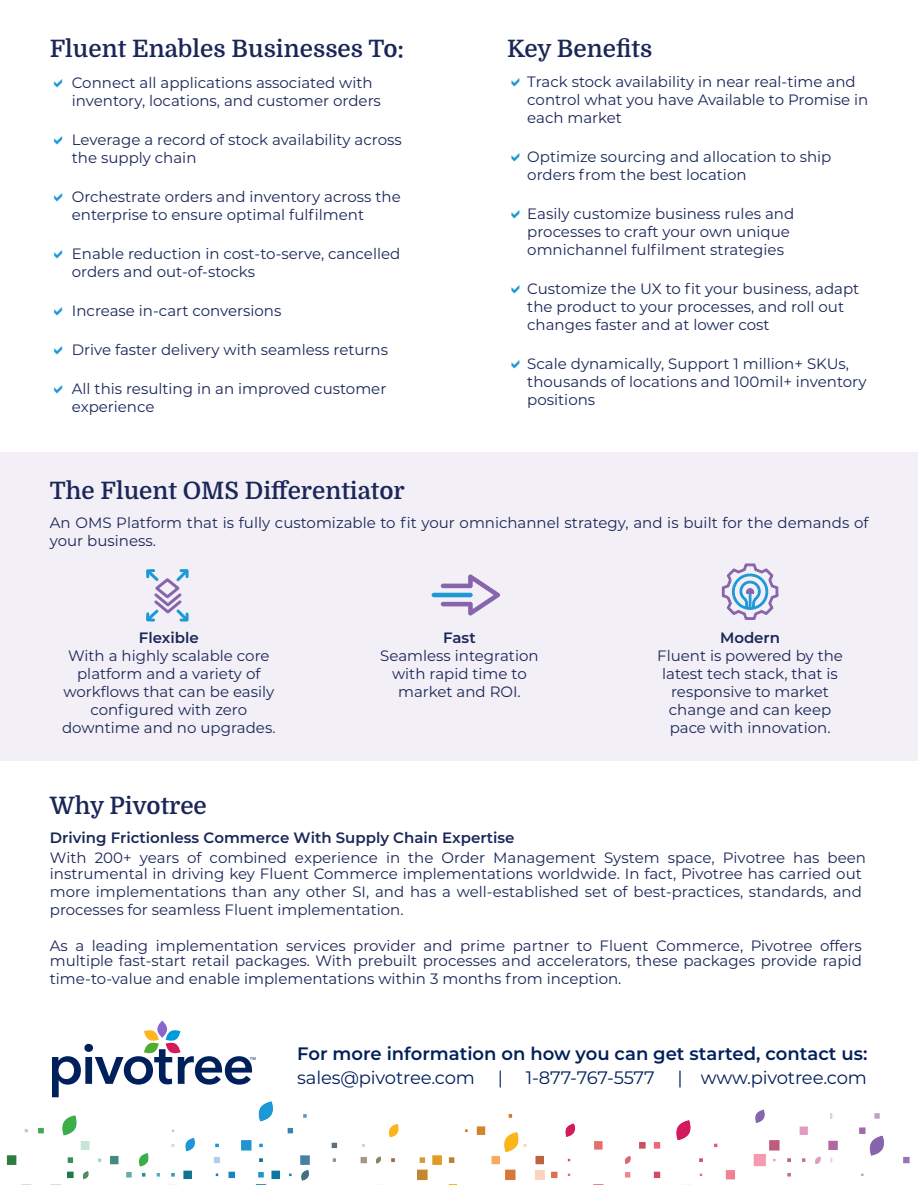
<style>
.page{position:relative;width:918px;height:1188px;background:#fff}
.page>*{position:absolute;margin:0;border:0;box-sizing:border-box;transform-origin:0 0}
.t1{font:600 24px "Domine";color:#1a2658}
.t2{font:600 18px "Montserrat";color:#00205b}
.t3{font:18px "Montserrat";letter-spacing:-.01em;color:#00205b}
.t4{font:15px/18px "Montserrat";color:#1a2658}
.t5{font:600 15px "Montserrat";color:#1a2658}
.t6{font:4.05px "Arial";color:#00205b}
</style>
<div class="page">
<div style="left:0;top:452px;width:918px;height:308px;background:#f3eff6"></div>
<img style="left:6px;top:1097px;width:904px;height:84px">
<svg style="left:157px;top:1021px;width:10px;height:17px"></svg>
<svg style="left:52px;top:1029px;width:200px;height:68px"></svg>
<div style="left:446px;top:1179px;width:13px;height:5px;background:#fff"></div>
<svg style="left:441px;top:574px;width:59px;height:42px"></svg>
<hr style="left:432px;top:593px;width:41px;height:4px;background:#1b99d6;border-radius:2px">
<svg style="left:146px;top:569px;width:43px;height:53px"></svg>
<svg style="left:721px;top:563px;width:58px;height:57px"></svg>
<h1 class="t1" style="left:50px;top:35px;width:356px">Fluent Enables Businesses To:</h1>
<p class="t4" style="left:72px;top:73px;width:311px">Connect all applications associated with inventory, locations, and customer orders</p>
<p class="t4" style="left:72px;top:130px;width:332px">Leverage a record of stock availability across the supply chain</p>
<p class="t4" style="left:72px;top:187px;width:330px">Orchestrate orders and inventory across the enterprise to ensure optimal fulfilment</p>
<p class="t4" style="left:72px;top:244px;width:330px">Enable reduction in cost-to-serve, cancelled orders and out-of-stocks</p>
<p class="t4" style="left:72px;top:301px;width:211px">Increase in-cart conversions</p>
<p class="t4" style="left:72px;top:340px;width:318px">Drive faster delivery with seamless returns</p>
<p class="t4" style="left:72px;top:379px;width:316px">All this resulting in an improved customer experience</p>
<h1 class="t1" style="left:507px;top:35px;width:147px">Key Benefits</h1>
<p class="t4" style="left:527px;top:72px;width:342px">Track stock availability in near real-time and control what you have Available to Promise in each market</p>
<p class="t4" style="left:527px;top:147px;width:306px">Optimize sourcing and allocation to ship orders from the best location</p>
<p class="t4" style="left:527px;top:204px;width:268px">Easily customize business rules and processes to craft your own unique omnichannel fulfilment strategies</p>
<p class="t4" style="left:527px;top:279px;width:334px">Customize the UX to fit your business, adapt the product to your processes, and roll out changes faster and at lower cost</p>
<p class="t4" style="left:527px;top:354px;width:341px">Scale dynamically, Support 1 million+ SKUs, thousands of locations and 100mil+ inventory positions</p>
<h1 class="t1" style="left:50px;top:477px;width:356px">The Fluent OMS Differentiator</h1>
<p class="t4" style="left:50px;top:513px;width:820px">An OMS Platform that is fully customizable to fit your omnichannel strategy, and is built for the demands of your business.</p>
<p class="t5" style="left:139px;top:627px;width:61px">Flexible</p>
<p class="t4" style="left:62px;top:647px;width:215px;text-align:center">With a highly scalable core platform and a variety of workflows that can be easily configured with zero downtime and no upgrades.</p>
<p class="t5" style="left:443px;top:627px;width:34px">Fast</p>
<p class="t4" style="left:380px;top:647px;width:160px;text-align:center">Seamless integration with rapid time to market and ROI.</p>
<p class="t5" style="left:720px;top:627px;width:62px">Modern</p>
<p class="t4" style="left:657px;top:647px;width:187px;text-align:center">Fluent is powered by the latest tech stack, that is responsive to market change and can keep pace with innovation.</p>
<h1 class="t1" style="left:50px;top:793px;width:159px">Why Pivotree</h1>
<p class="t5" style="left:50px;top:827px;width:466px">Driving Frictionless Commerce With Supply Chain Expertise</p>
<p class="t4" style="left:50px;top:850px;width:818px;line-height:15.5px">With 200+ years of combined experience in the Order Management System space, Pivotree has been instrumental in driving key Fluent Commerce implementations worldwide. In fact, Pivotree has carried out</p>
<p class="t4" style="left:50px;top:882px;width:814px">more implementations than any other SI, and has a well-established set of best-practices, standards, and processes for seamless Fluent implementation.</p>
<p class="t4" style="left:50px;top:938px;width:814px;line-height:15.1px">As a leading implementation services provider and prime partner to Fluent Commerce, Pivotree offers multiple fast-start retail packages. With prebuilt processes and accelerators, these packages provide rapid</p>
<p class="t4" style="left:50px;top:969px;width:573px">time-to-value and enable implementations within 3 months from inception.</p>
<p class="t6" style="left:250px;top:1056px;width:7px">TM</p>
<p class="t2" style="left:297px;top:1041px;width:572px">For more information on how you can get started, contact us:</p>
<p class="t3" style="left:297px;top:1065px;width:179px">sales@pivotree.com</p>
<p class="t3" style="left:498px;top:1065px;width:7px">|</p>
<p class="t3" style="left:526px;top:1065px;width:130px">1-877-767-5577</p>
<p class="t3" style="left:677px;top:1065px;width:191px">| www.pivotree.com</p>
</div>
